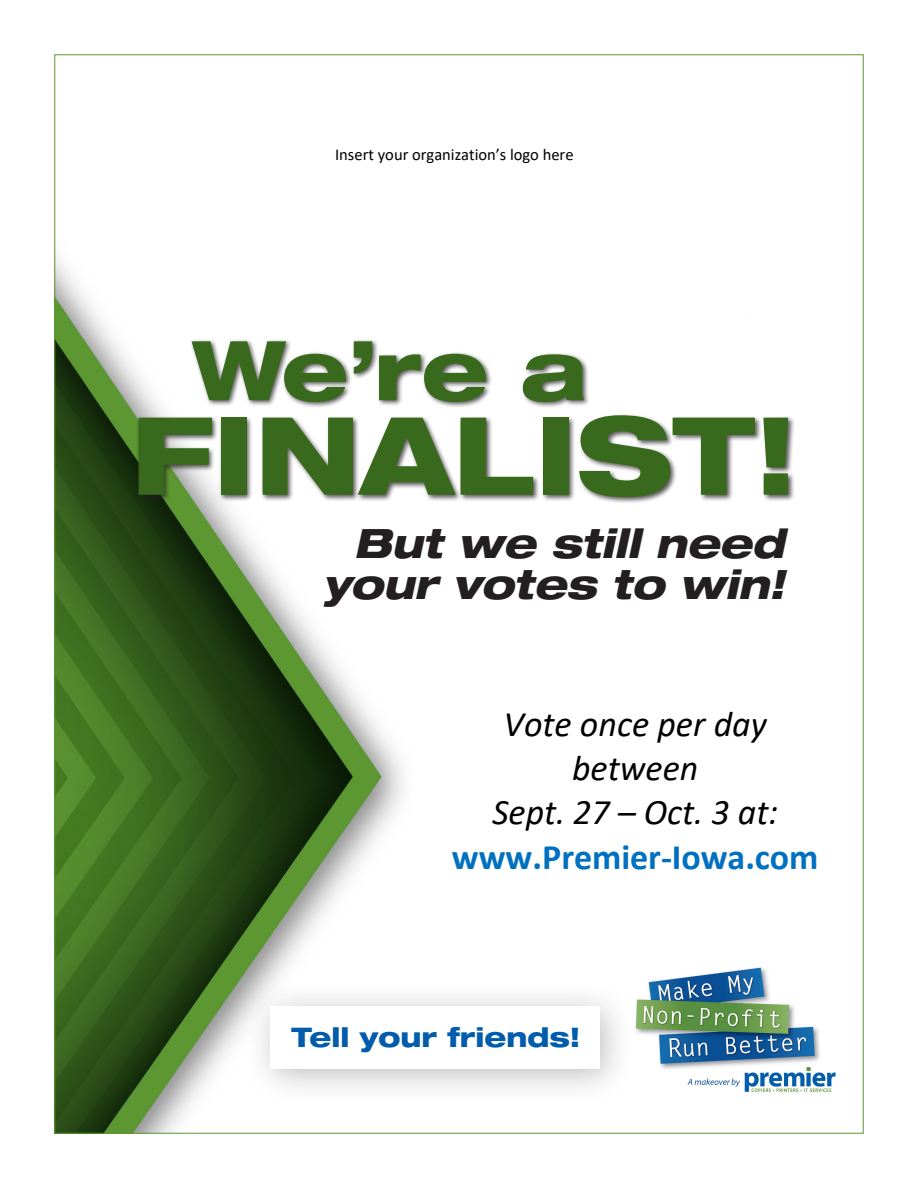
<style>
.page{position:relative;width:918px;height:1188px;background:#fff}
.page>*{position:absolute;margin:0;border:0;box-sizing:border-box;transform-origin:0 0}
.t1{font:800 expanded 108px "Helvetica Neue LT Std";color:#38691c}
.t2{font:800 expanded 82.5px "Helvetica Neue LT Std";color:#38691c}
.t3{font:italic 800 expanded 40.5px/40.5px "Helvetica Neue LT Std";letter-spacing:-.01em;color:#231f20;text-align:right}
.t4{font:italic 36px/44px "Calibri";color:#000;text-align:center}
.t5{font:700 36px "Calibri";color:#0070c0}
.t6{font:800 expanded 27px "Helvetica Neue LT Std";color:#015dab}
.t7{font:16.5px "Calibri";color:#000}
</style>
<div class="page">
<img style="left:56px;top:255px;width:348px;height:877px">
<img style="left:635px;top:967px;width:201px;height:125px">
<div style="left:136px;top:339px;width:659px;height:165px;background:#231f20;opacity:.75"></div>
<div style="left:245px;top:981px;width:390px;height:124px;background:#231f20;opacity:.29"></div>
<div style="left:270px;top:1007px;width:330px;height:62px;background:#fff"></div>
<p class="t7" style="left:335px;top:143px;width:240px">Insert your organization’s logo here</p>
<h2 class="t2" style="left:192px;top:318px;width:398px">We’re a</h2>
<h1 class="t1" style="left:131px;top:387px;width:667px">FINALIST!</h1>
<p class="t3" style="left:323px;top:523px;width:463px">But we still need your votes to win!</p>
<p class="t4" style="left:492px;top:701px;width:287px">Vote once per day between<br>Sept. 27 – Oct. 3 at:</p>
<p class="t5" style="left:452px;top:832px;width:368px">www.Premier-Iowa.com</p>
<p class="t6" style="left:292px;top:1020px;width:290px">Tell your friends!</p>
</div>
